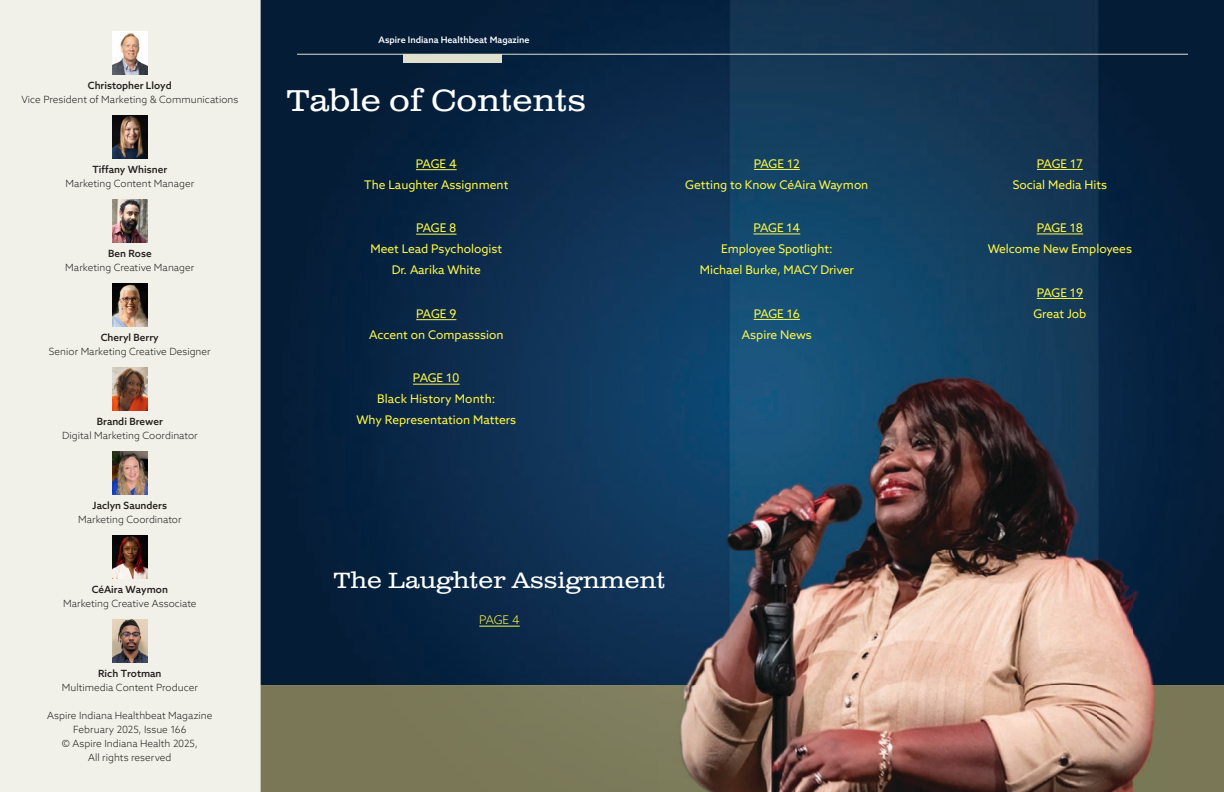
<style>
.page{position:relative;width:1224px;height:792px;background:#fff}
.page>*{position:absolute;margin:0;border:0;box-sizing:border-box;transform-origin:0 0}
.t1{font:30px "Clarendon Wide";letter-spacing:-.005em;color:#fff}
.t2{font:22px "Clarendon Wide";color:#fff}
.t3{font:12px/21px "Azo Sans";color:#fff744;text-align:center}
.t4{font:300 12px "Azo Sans";color:#fff744}
.t5{font:300 10px/14px "Azo Sans";color:#231f20;text-align:center}
.t6{font:500 10px "Azo Sans";color:#231f20}
.t7{font:500 9px "Azo Sans";color:#fff}
</style>
<div class="page">
<div style="left:0;top:0;width:261px;height:792px;background:#f1f1e9"></div>
<img style="left:261px;top:0;width:963px;height:685px">
<div style="left:261px;top:685px;width:963px;height:107px;background:#7a7856"></div>
<hr style="left:297px;top:54px;width:891px;height:1px;background:#e0e0cf">
<hr style="left:416px;top:169px;width:41px;height:1px;background:#fff744">
<hr style="left:416px;top:234px;width:40px;height:1px;background:#fff744">
<hr style="left:416px;top:319px;width:40px;height:1px;background:#fff744">
<hr style="left:413px;top:384px;width:47px;height:1px;background:#fff744">
<hr style="left:1037px;top:169px;width:46px;height:1px;background:#fff744">
<hr style="left:1037px;top:234px;width:46px;height:1px;background:#fff744">
<hr style="left:1037px;top:298px;width:46px;height:1px;background:#fff744">
<div style="left:403px;top:54px;width:99px;height:9px;background:#e0e0cf"></div>
<img style="left:112px;top:32px;width:35px;height:42px">
<img style="left:112px;top:115px;width:35px;height:44px">
<img style="left:112px;top:199px;width:35px;height:44px">
<img style="left:112px;top:283px;width:35px;height:44px">
<img style="left:112px;top:367px;width:35px;height:44px">
<img style="left:112px;top:451px;width:35px;height:44px">
<img style="left:112px;top:535px;width:35px;height:44px">
<img style="left:112px;top:619px;width:35px;height:44px">
<hr style="left:754px;top:169px;width:46px;height:1px;background:#fff744">
<hr style="left:753px;top:234px;width:47px;height:1px;background:#fff744">
<hr style="left:754px;top:319px;width:46px;height:1px;background:#fff744">
<img style="left:659px;top:352px;width:507px;height:439px">
<img style="left:659px;top:791px;width:507px;height:1px">
<hr style="left:479px;top:626px;width:41px;height:1px;background:#fff744">
<p class="t6" style="left:88px;top:79px;width:85px">Christopher Lloyd</p>
<p class="t5" style="left:21px;top:92px;width:219px">Vice President of Marketing &amp; Communications</p>
<p class="t6" style="left:92px;top:163px;width:76px">Tiffany Whisner</p>
<p class="t5" style="left:65px;top:176px;width:130px">Marketing Content Manager</p>
<p class="t6" style="left:108px;top:247px;width:45px">Ben Rose</p>
<p class="t5" style="left:65px;top:260px;width:131px">Marketing Creative Manager</p>
<p class="t6" style="left:101px;top:331px;width:59px">Cheryl Berry</p>
<p class="t5" style="left:49px;top:344px;width:163px">Senior Marketing Creative Designer</p>
<p class="t6" style="left:97px;top:415px;width:68px">Brandi Brewer</p>
<p class="t5" style="left:62px;top:428px;width:137px">Digital Marketing Coordinator</p>
<p class="t6" style="left:93px;top:499px;width:76px">Jaclyn Saunders</p>
<p class="t5" style="left:78px;top:512px;width:105px">Marketing Coordinator</p>
<p class="t6" style="left:92px;top:583px;width:78px">CéAira Waymon</p>
<p class="t5" style="left:63px;top:596px;width:135px">Marketing Creative Associate</p>
<p class="t6" style="left:98px;top:667px;width:65px">Rich Trotman</p>
<p class="t5" style="left:62px;top:680px;width:138px">Multimedia Content Producer</p>
<p class="t5" style="left:47px;top:708px;width:167px">Aspire Indiana Healthbeat Magazine<br>February 2025, Issue 166<br>© Aspire Indiana Health 2025,<br>All rights reserved</p>
<p class="t7" style="left:379px;top:34px;width:153px">Aspire Indiana Healthbeat Magazine</p>
<h1 class="t1" style="left:287px;top:82px;width:301px">Table of Contents</h1>
<p class="t3" style="left:364px;top:153px;width:146px">PAGE 4<br>The Laughter Assignment</p>
<p class="t3" style="left:370px;top:218px;width:133px">PAGE 8<br>Meet Lead Psychologist<br>Dr. Aarika White</p>
<p class="t3" style="left:369px;top:303px;width:136px">PAGE 9<br>Accent on Compasssion</p>
<p class="t3" style="left:356px;top:368px;width:161px">PAGE 10<br>Black History Month:<br>Why Representation Matters</p>
<p class="t3" style="left:685px;top:153px;width:185px">PAGE 12<br>Getting to Know CéAira Waymon</p>
<p class="t3" style="left:700px;top:217px;width:156px">PAGE 14<br>Employee Spotlight:<br>Michael Burke, MACY Driver</p>
<p class="t3" style="left:742px;top:303px;width:71px">PAGE 16<br>Aspire News</p>
<h2 class="t2" style="left:334px;top:567px;width:333px">The Laughter Assignment</h2>
<p class="t4" style="left:479px;top:613px;width:42px">PAGE 4</p>
<p class="t3" style="left:1013px;top:153px;width:96px">PAGE 17<br>Social Media Hits</p>
<p class="t3" style="left:988px;top:217px;width:146px">PAGE 18<br>Welcome New Employees</p>
<p class="t3" style="left:1033px;top:282px;width:55px;text-align:left">PAGE 19<br>Great Job</p>
</div>
